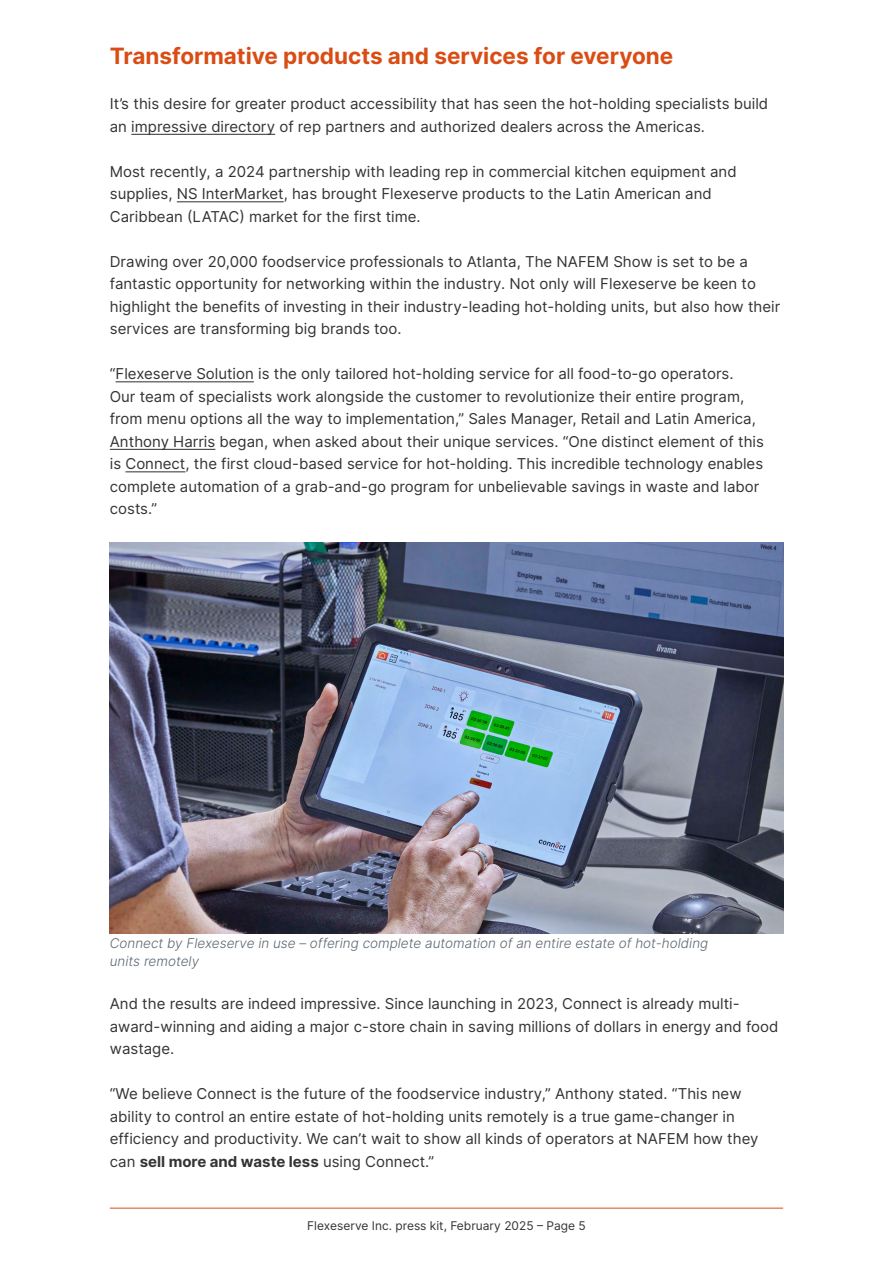
<style>
.page{position:relative;width:893px;height:1263px;background:#fff}
.page>*{position:absolute;margin:0;border:0;box-sizing:border-box;transform-origin:0 0}
.t1{font:700 22.5px "Inter";color:#d94d14}
.t2{font:15px/22.5px "Inter";color:#333}
.t3{font:italic 300 13.5px/18px "Inter";color:#5b6771}
.t4{font:12px "Inter";color:#333}
.s1{font-weight:700}
</style>
<div class="page">
<hr style="left:110px;top:1208px;width:673px;height:1px;background:#d94d15">
<hr style="left:131px;top:134px;width:144px;height:1px;background:#333">
<hr style="left:177px;top:201px;width:107px;height:1px;background:#333">
<hr style="left:116px;top:381px;width:138px;height:1px;background:#333">
<hr style="left:110px;top:449px;width:105px;height:1px;background:#333">
<hr style="left:125px;top:471px;width:60px;height:1px;background:#333">
<img style="left:110px;top:542px;width:673px;height:391px">
<h1 class="t1" style="left:110px;top:39px;width:565px">Transformative products and services for everyone</h1>
<p class="t2" style="left:110px;top:92px;width:660px">It’s this desire for greater product accessibility that has seen the hot-holding specialists build an impressive directory of rep partners and authorized dealers across the Americas.</p>
<p class="t2" style="left:110px;top:160px;width:628px">Most recently, a 2024 partnership with leading rep in commercial kitchen equipment and supplies, NS InterMarket, has brought Flexeserve products to the Latin American and<br>Caribbean (LATAC) market for the first time.</p>
<p class="t2" style="left:110px;top:250px;width:672px">Drawing over 20,000 foodservice professionals to Atlanta, The NAFEM Show is set to be a fantastic opportunity for networking within the industry. Not only will Flexeserve be keen to highlight the benefits of investing in their industry-leading hot-holding units, but also how their services are transforming big brands too.</p>
<p class="t2" style="left:110px;top:362px;width:656px">“Flexeserve Solution is the only tailored hot-holding service for all food-to-go operators.<br>Our team of specialists work alongside the customer to revolutionize their entire program, from menu options all the way to implementation,” Sales Manager, Retail and Latin America, Anthony Harris began, when asked about their unique services. “One distinct element of this is Connect, the first cloud-based service for hot-holding. This incredible technology enables complete automation of a grab-and-go program for unbelievable savings in waste and labor costs.”</p>
<p class="t3" style="left:110px;top:934px;width:600px">Connect by Flexeserve in use – offering complete automation of an entire estate of hot-holding units remotely</p>
<p class="t2" style="left:110px;top:992px;width:670px">And the results are indeed impressive. Since launching in 2023, Connect is already multi&shy;award-winning and aiding a major c-store chain in saving millions of dollars in energy and food wastage.</p>
<p class="t2" style="left:110px;top:1082px;width:650px">“We believe Connect is the future of the foodservice industry,” Anthony stated. “This new ability to control an entire estate of hot-holding units remotely is a true game-changer in efficiency and productivity. We can’t wait to show all kinds of operators at NAFEM how they can <span class="s1">sell more and waste less</span> using Connect.”</p>
<p class="t4" style="left:307px;top:1216px;width:280px">Flexeserve Inc. press kit, February 2025 – Page 5</p>
</div>
